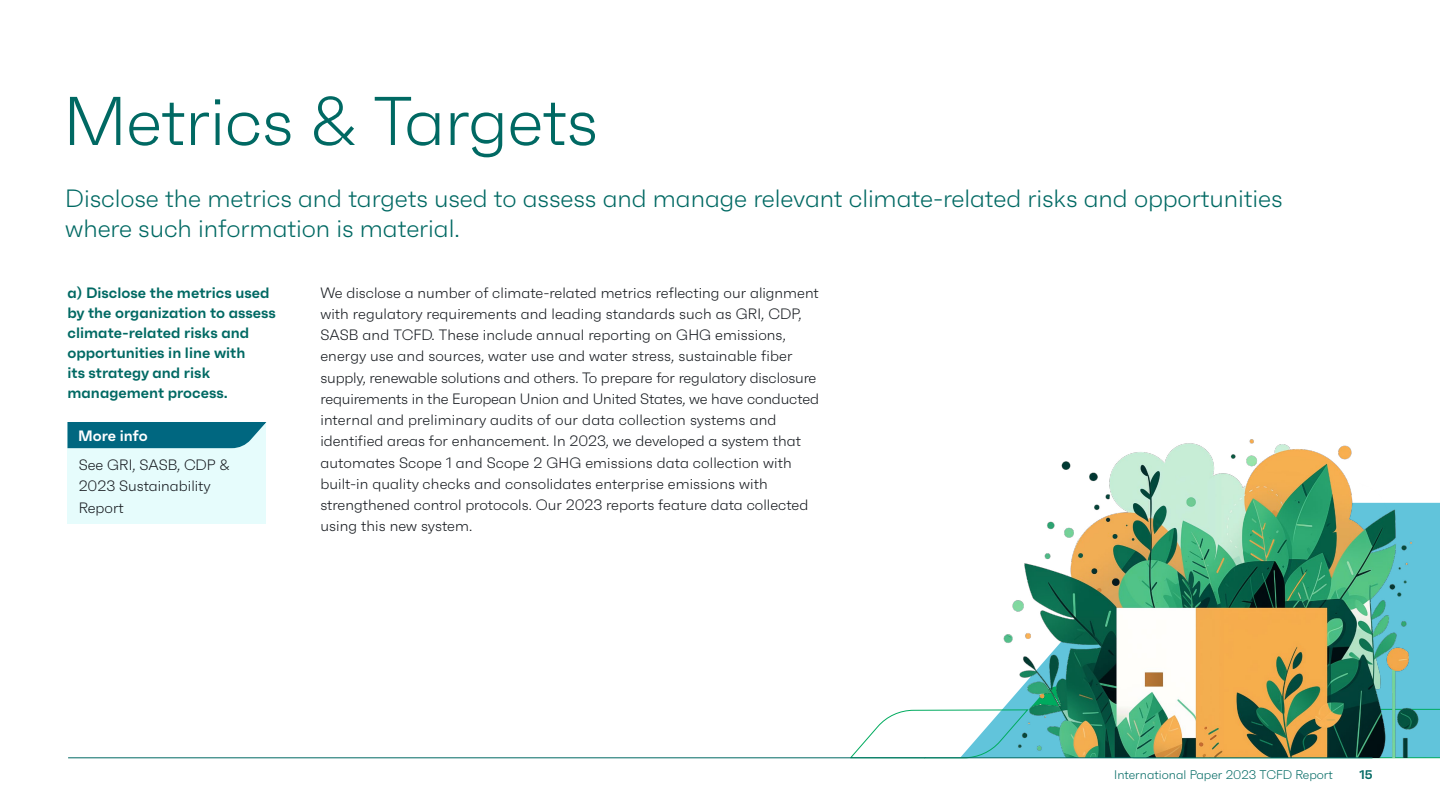
<style>
.page{position:relative;width:1440px;height:810px;background:#fff}
.page>*{position:absolute;margin:0;border:0;box-sizing:border-box;transform-origin:0 0}
.t1{font:300 68.75px "Faktum";letter-spacing:-.01em;color:#006963}
.t2{font:300 25px/30px "Faktum";letter-spacing:-.005em;color:#006963}
.t3{font:300 15px/21.2px "Faktum";color:#15191e}
.t4{font:600 15px/20px "Faktum";color:#006963}
.t5{font:600 15px "Faktum";color:#fff}
.t6{font:300 12.5px "Faktum";color:#006963}
.t7{font:600 12.5px "Faktum";color:#006963}
</style>
<div class="page">
<img style="left:1003px;top:439px;width:437px;height:247px">
<svg style="left:850px;top:686px;width:590px;height:72px"></svg>
<div style="left:68px;top:422px;width:198px;height:102px;background:#e6fcfc"></div>
<svg style="left:67px;top:422px;width:200px;height:27px;background:#15758b"></svg>
<hr style="left:68px;top:758px;width:1304px;height:1px;background:#006963">
<h1 class="t1" style="left:63px;top:80px;width:536px">Metrics &amp; Targets</h1>
<h2 class="t2" style="left:65px;top:184px;width:1219px">Disclose the metrics and targets used to assess and manage relevant climate-related risks and opportunities where such information is material.</h2>
<p class="t4" style="left:68px;top:282px;width:210px">a) Disclose the metrics used by the organization to assess climate-related risks and opportunities in line with<br>its strategy and risk management process.</p>
<p class="t3" style="left:320px;top:282px;width:500px">We disclose a number of climate-related metrics reflecting our alignment with regulatory requirements and leading standards such as GRI, CDP, SASB and TCFD. These include annual reporting on GHG emissions, energy use and sources, water use and water stress, sustainable fiber supply, renewable solutions and others. To prepare for regulatory disclosure requirements in the European Union and United States, we have conducted internal and preliminary audits of our data collection systems and identified areas for enhancement. In 2023, we developed a system that automates Scope 1 and Scope 2 GHG emissions data collection with built-in quality checks and consolidates enterprise emissions with strengthened control protocols. Our 2023 reports feature data collected using this new system.</p>
<p class="t5" style="left:78px;top:426px;width:71px">More info</p>
<p class="t3" style="left:79px;top:454px;width:153px">See GRI, SASB, CDP &amp;<br>2023 Sustainability<br>Report</p>
<p class="t6" style="left:1114px;top:768px;width:220px">International Paper 2023 TCFD Report</p>
<p class="t7" style="left:1359px;top:767px;width:15px">15</p>
</div>
